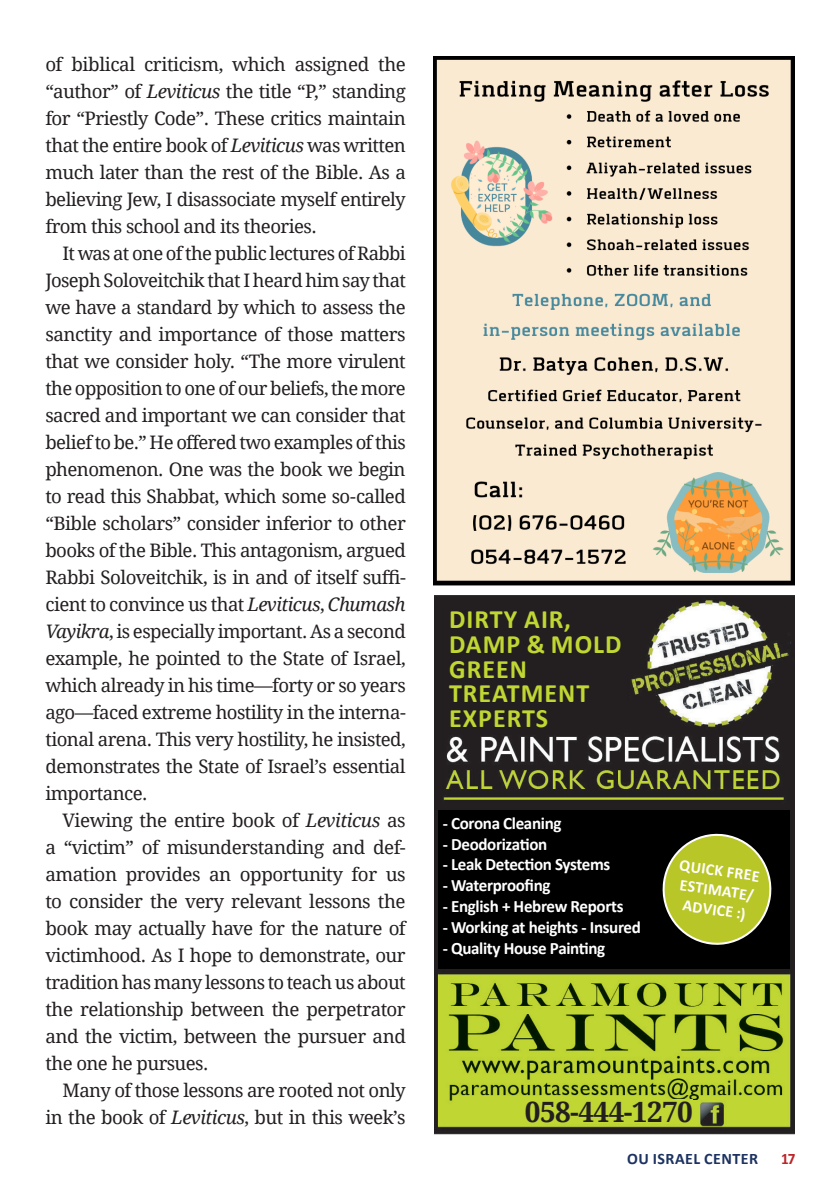
<style>
.page{position:relative;width:840px;height:1191px;background:#fff}
.page>*{position:absolute;margin:0;border:0;box-sizing:border-box;transform-origin:0 0}
.t1{font:700 28.6px "Assistant";color:#231f20}
.MAIN_TEXT{font:700 28px "Droid Serif";letter-spacing:-.02em;color:#231f20}
.t2{font:700 26.6px/24.6px "Calibri";letter-spacing:.04em;color:#c0d733}
.MAIN_TEXT-2{font:18.6px/27px "Droid Serif";letter-spacing:-.03em;color:#231f20;text-align:justify}
.t3{font:700 17.4px "Calibri";letter-spacing:-.02em;color:#fff}
.t4{font:700 16.4px/19.6px "Calibri";color:#fff;text-align:center}
.t5{font:700 16px "Calibri";letter-spacing:.03em;color:#1c3260}
.t6{font:700 16px "Calibri";color:#bd2327;scale:.95 1}
.s1{font-style:italic}
</style>
<div class="page">
<img style="left:434px;top:595px;width:360px;height:539px">
<div style="left:536px;top:1099px;width:156px;height:24px;background:#c0d733"></div>
<div style="left:442px;top:601px;width:184px;height:132px;background:#231f20"></div>
<div style="left:581px;top:702px;width:68px;height:31px;background:#231f20"></div>
<div style="left:438px;top:810px;width:351px;height:158px;background:#000"></div>
<svg style="left:662px;top:833px;width:110px;height:112px"></svg>
<div style="left:524px;top:1100px;width:174px;height:24px;background:#c0d633"></div>
<img style="left:433px;top:57px;width:361px;height:528px">
<p class="MAIN_TEXT-2" style="left:45px;top:51px;width:362px">of biblical criticism, which assigned the “author” of <span class="s1">Leviticus</span> the title “P,” standing for “Priestly Code”. These critics maintain that the entire book of <span class="s1">Leviticus</span> was written much later than the rest of the Bible. As a believing Jew, I disassociate myself entirely from this school and its theories.</p>
<p class="MAIN_TEXT-2" style="left:45px;top:240px;width:362px;text-indent:17px">It was at one of the public lectures of Rabbi Joseph Soloveitchik that I heard him say that we have a standard by which to assess the sanctity and importance of those matters that we consider holy. “The more virulent the opposition to one of our beliefs, the more sacred and important we can consider that belief to be.” He offered two examples of this phenomenon. One was the book we begin to read this Shabbat, which some so-called “Bible scholars” consider inferior to other books of the Bible. This antagonism, argued Rabbi Soloveitchik, is in and of itself suffi&shy;cient to convince us that <span class="s1">Leviticus</span>, <span class="s1">Chumash Vayikra</span>, is especially important. As a second example, he pointed to the State of Israel, which already in his time—forty or so years ago—faced extreme hostility in the interna&shy;tional arena. This very hostility, he insisted, demonstrates the State of Israel’s essential importance.</p>
<p class="MAIN_TEXT-2" style="left:45px;top:807px;width:362px;text-indent:17px">Viewing the entire book of <span class="s1">Leviticus</span> as a “victim” of misunderstanding and def&shy;amation provides an opportunity for us to consider the very relevant lessons the book may actually have for the nature of victimhood. As I hope to demonstrate, our tradition has many lessons to teach us about the relationship between the perpetrator and the victim, between the pursuer and the one he pursues.</p>
<p class="MAIN_TEXT-2" style="left:45px;top:1077px;width:361px;text-align:right">Many of those lessons are rooted not only in the book of <span class="s1">Leviticus</span>, but in this week’s</p>
<p class="t2" style="left:449px;top:607px;width:174px">DIRTY AIR,<br>DAMP &amp; MOLD<br>GREEN<br>TREATMENT<br>EXPERTS</p>
<p class="t3" style="left:442px;top:810px;width:120px">- Corona Cleaning</p>
<p class="t3" style="left:442px;top:831px;width:106px">- Deodorization</p>
<p class="t3" style="left:442px;top:852px;width:169px">- Leak Detection Systems</p>
<p class="t3" style="left:442px;top:873px;width:109px">- Waterproofing</p>
<p class="t3" style="left:442px;top:894px;width:182px">- English + Hebrew Reports</p>
<p class="t3" style="left:442px;top:914px;width:200px">- Working at heights - Insured</p>
<p class="t3" style="left:442px;top:935px;width:164px">- Quality House Painting</p>
<p class="t4" style="left:680px;top:855px;width:82px;rotate:8deg">QUICK FREE<br>ESTIMATE/<br>ADVICE :)</p>
<p class="MAIN_TEXT" style="left:524px;top:1094px;width:169px">058-444-1270</p>
<p class="t1" style="left:531px;top:1092px;width:166px">054-527-9356</p>
<p class="t5" style="left:626px;top:1147px;width:132px">OU ISRAEL CENTER</p>
<p class="t6" style="left:780px;top:1147px;width:17px">17</p>
</div>
